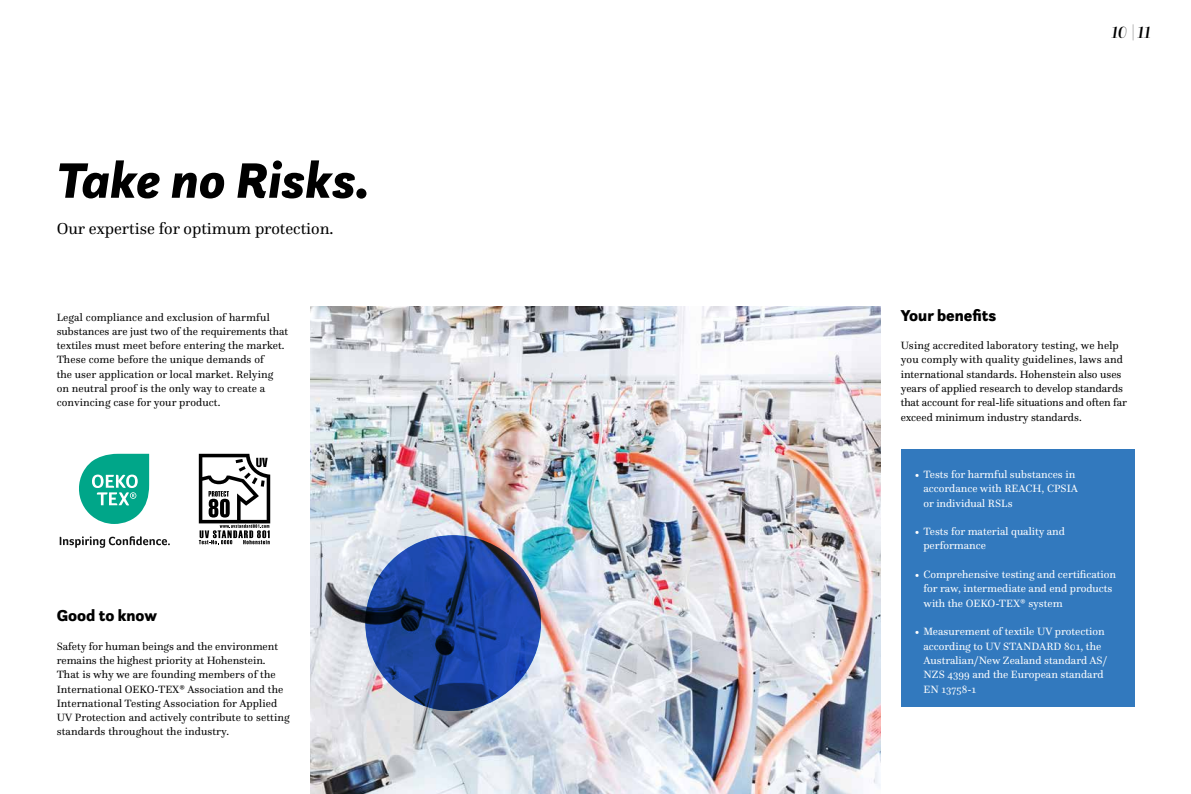
<style>
.page{position:relative;width:1191px;height:794px;background:#fff}
.page>*{position:absolute;margin:0;border:0;box-sizing:border-box;transform-origin:0 0}
.t1{font:italic 900 52px "Questa Sans";color:#000}
.t2{font:italic 500 17px "Questa Grande";color:#000}
.t3{font:16.5px "Questa";color:#000}
.t4{font:900 16.5px "Questa Sans";color:#000}
.t5{font:11px/14.3px "Questa";letter-spacing:.01em;color:#000}
.t6{font:11px/14.3px "Questa";color:#fff}
</style>
<div class="page">
<div style="left:900px;top:449px;width:234px;height:258px;background:#3279be"></div>
<img style="left:311px;top:306px;width:569px;height:488px">
<svg style="left:365px;top:535px;width:176px;height:176px;background:#1b4097"></svg>
<svg style="left:199px;top:454px;width:71px;height:90px"></svg>
<svg style="left:60px;top:536px;width:110px;height:12px"></svg>
<svg style="left:79px;top:454px;width:70px;height:70px"></svg>
<h1 class="t1" style="left:57px;top:147px;width:314px">Take no Risks.</h1>
<h3 class="t3" style="left:57px;top:218px;width:278px">Our expertise for optimum protection.</h3>
<h2 class="t2" style="left:1111px;top:22px;width:41px">10 |11</h2>
<p class="t5" style="left:57px;top:310px;width:233px">Legal compliance and exclusion of harmful substances are just two of the requirements that textiles must meet before entering the market.<br>These come before the unique demands of<br>the user application or local market. Relying on neutral proof is the only way to create a convincing case for your product.</p>
<h3 class="t4" style="left:900px;top:304px;width:97px">Your benefits</h3>
<p class="t5" style="left:900px;top:338px;width:228px">Using accredited laboratory testing, we help you comply with quality guidelines, laws and international standards. Hohenstein also uses years of applied research to develop standards that account for real-life situations and often far exceed minimum industry standards.</p>
<h3 class="t4" style="left:57px;top:604px;width:102px">Good to know</h3>
<p class="t5" style="left:57px;top:638px;width:234px">Safety for human beings and the environment remains the highest priority at Hohenstein.<br>That is why we are founding members of the International OEKO-TEX® Association and the International Testing Association for Applied UV Protection and actively contribute to setting standards throughout the industry.</p>
<p class="t6" style="left:923px;top:467px;width:156px;text-indent:-9px">• Tests for harmful substances in accordance with REACH, CPSIA or individual RSLs</p>
<p class="t6" style="left:923px;top:524px;width:143px;text-indent:-9px">• Tests for material quality and performance</p>
<p class="t6" style="left:923px;top:567px;width:194px;text-indent:-9px">• Comprehensive testing and certification for raw, intermediate and end products with the OEKO-TEX® system</p>
<p class="t6" style="left:923px;top:624px;width:185px;text-indent:-9px">• Measurement of textile UV protection according to UV STANDARD 801, the<br>Australian/New Zealand standard AS/<br>NZS 4399 and the European standard<br>EN 13758-1</p>
</div>
